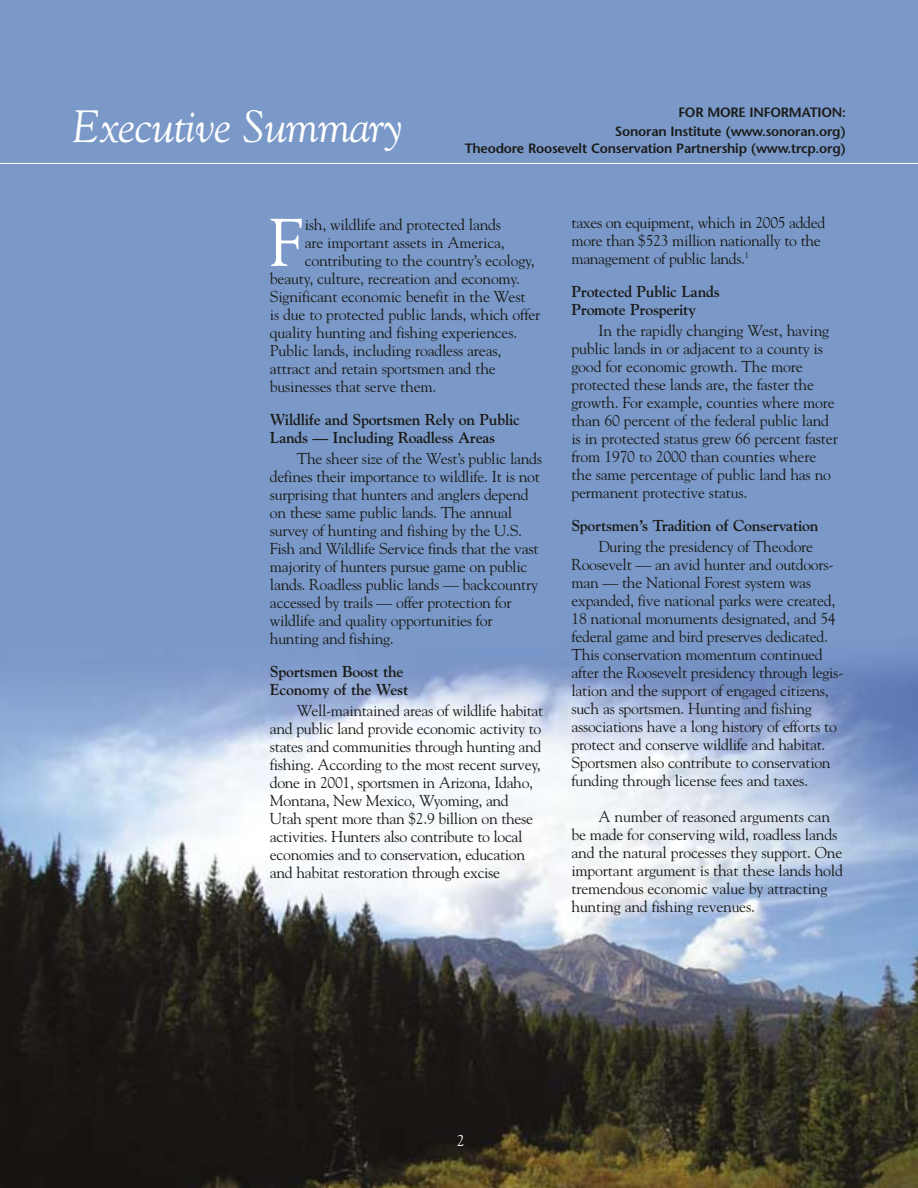
<style>
.page{position:relative;width:918px;height:1188px;background:#fff}
.page>*{position:absolute;margin:0;border:0;box-sizing:border-box;transform-origin:0 0}
.t1{font:66.75px "Goudy";color:#fff}
.t2{font:italic 45px "Goudy";letter-spacing:-.015em;color:#fff}
.t3{font:15.75px/18px "Goudy";letter-spacing:-.02em;color:#1b1b19}
.t4{font:700 15.75px/18px "Goudy";letter-spacing:-.015em;color:#1b1b19}
.t5{font:15.75px "Goudy";color:#fff}
.t6{font:600 13.5px/19.5px "Stone Sans";letter-spacing:-.015em;color:#1b1b19;text-align:right}
</style>
<div class="page">
<img style="left:0;top:0;width:918px;height:1188px">
<hr style="left:0;top:163px;width:918px;height:1px;background:#fff">
<h2 class="t2" style="left:72px;top:108px;width:333px">Executive Summary</h2>
<p class="t6" style="left:615px;top:104px;width:233px">FOR MORE INFORMATION:<br>Sonoran Institute (www.sonoran.org)</p>
<p class="t6" style="left:465px;top:140px;width:383px">Theodore Roosevelt Conservation Partnership (www.trcp.org)</p>
<h1 class="t1" style="left:269px;top:216px;width:35px">F</h1>
<p class="t3" style="left:305px;top:217px;width:198px">ish, wildlife and protected lands</p>
<p class="t3" style="left:305px;top:235px;width:202px">are important assets in America,</p>
<p class="t3" style="left:305px;top:253px;width:231px">contributing to the country’s ecology,</p>
<p class="t3" style="left:270px;top:271px;width:252px">beauty, culture, recreation and economy.</p>
<p class="t3" style="left:270px;top:289px;width:257px">Significant economic benefit in the West</p>
<p class="t3" style="left:270px;top:307px;width:272px">is due to protected public lands, which offer</p>
<p class="t3" style="left:270px;top:325px;width:249px">quality hunting and fishing experiences.</p>
<p class="t3" style="left:270px;top:343px;width:233px">Public lands, including roadless areas,</p>
<p class="t3" style="left:270px;top:361px;width:227px">attract and retain sportsmen and the</p>
<p class="t3" style="left:270px;top:379px;width:168px">businesses that serve them.</p>
<p class="t4" style="left:270px;top:412px;width:252px">Wildlife and Sportsmen Rely on Public<br>Lands — Including Roadless Areas</p>
<p class="t3" style="left:270px;top:451px;width:274px;text-indent:27px">The sheer size of the West’s public lands defines their importance to wildlife. It is not surprising that hunters and anglers depend on these same public lands. The annual survey of hunting and fishing by the U.S.<br>Fish and Wildlife Service finds that the vast majority of hunters pursue game on public lands. Roadless public lands — backcountry accessed by trails — offer protection for wildlife and quality opportunities for hunting and fishing.</p>
<p class="t4" style="left:270px;top:664px;width:140px">Sportsmen Boost the<br>Economy of the West</p>
<p class="t3" style="left:270px;top:703px;width:275px;text-indent:27px">Well-maintained areas of wildlife habitat and public land provide economic activity to states and communities through hunting and fishing. According to the most recent survey, done in 2001, sportsmen in Arizona, Idaho, Montana, New Mexico, Wyoming, and Utah spent more than $2.9 billion on these activities. Hunters also contribute to local economies and to conservation, education and habitat restoration through excise</p>
<p class="t3" style="left:572px;top:215px;width:255px">taxes on equipment, which in 2005 added more than $523 million nationally to the management of public lands.<sup>1</sup></p>
<p class="t4" style="left:572px;top:283px;width:150px">Protected Public Lands<br>Promote Prosperity</p>
<p class="t3" style="left:572px;top:322px;width:268px;text-indent:27px">In the rapidly changing West, having public lands in or adjacent to a county is good for economic growth. The more protected these lands are, the faster the growth. For example, counties where more than 60 percent of the federal public land is in protected status grew 66 percent faster from 1970 to 2000 than counties where the same percentage of public land has no permanent protective status.</p>
<p class="t4" style="left:572px;top:517px;width:249px">Sportsmen’s Tradition of Conservation</p>
<p class="t3" style="left:572px;top:539px;width:273px;text-indent:27px">During the presidency of Theodore Roosevelt — an avid hunter and outdoors&shy;man — the National Forest system was expanded, five national parks were created, 18 national monuments designated, and 54 federal game and bird preserves dedicated.<br>This conservation momentum continued after the Roosevelt presidency through legis&shy;lation and the support of engaged citizens, such as sportsmen. Hunting and fishing associations have a long history of efforts to protect and conserve wildlife and habitat.<br>Sportsmen also contribute to conservation funding through license fees and taxes.</p>
<p class="t3" style="left:572px;top:809px;width:273px;text-indent:27px">A number of reasoned arguments can be made for conserving wild, roadless lands and the natural processes they support. One important argument is that these lands hold tremendous economic value by attracting hunting and fishing revenues.</p>
<p class="t5" style="left:457px;top:1134px;width:9px">2</p>
</div>
